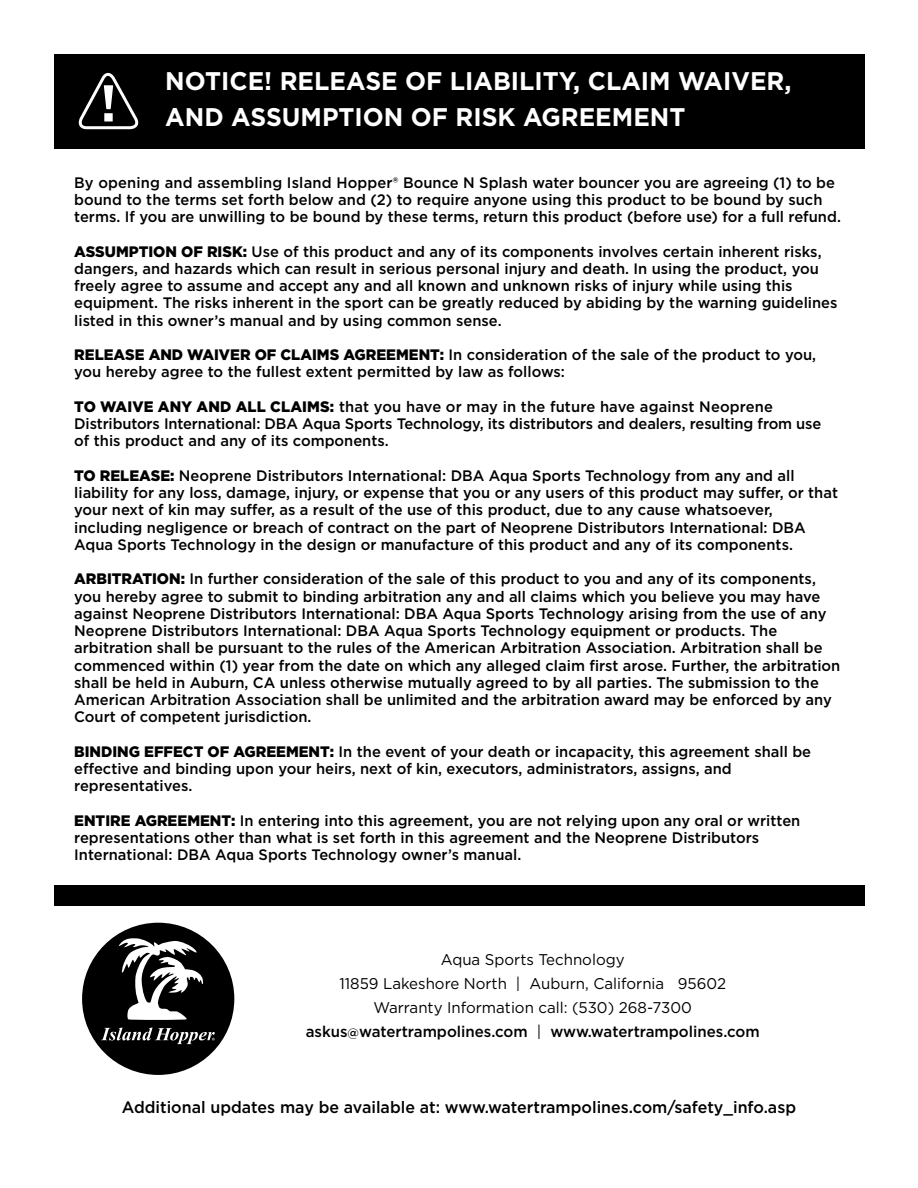
<style>
.page{position:relative;width:918px;height:1188px;background:#fff}
.page>*{position:absolute;margin:0;border:0;box-sizing:border-box;transform-origin:0 0}
.t1{font:700 25.5px/36px "Gotham";color:#fff}
.t2{font:500 16.5px "Gotham";color:#000}
.t3{font:15.45px/24.2px "Gotham";color:#000;text-align:center}
.t4{font:500 15.15px/17.2px "Gotham";color:#000}
.s1{font-weight:900}
.s2{font-weight:500}
.s3{font-weight:500;font-size:12px}
</style>
<div class="page">
<div style="left:54px;top:54px;width:810px;height:94px;background:#000"></div>
<svg style="left:78px;top:72px;width:61px;height:58px"></svg>
<div style="left:54px;top:885px;width:810px;height:20px;background:#000"></div>
<svg style="left:82px;top:923px;width:152px;height:152px"></svg>
<h1 class="t1" style="left:165px;top:65px;width:628px">NOTICE! RELEASE OF LIABILITY, CLAIM WAIVER,<br>AND ASSUMPTION OF RISK AGREEMENT</h1>
<p class="t4" style="left:74px;top:174px;width:768px">By opening and assembling Island Hopper® Bounce N Splash water bouncer you are agreeing (1) to be bound to the terms set forth below and (2) to require anyone using this product to be bound by such terms. If you are unwilling to be bound by these terms, return this product (before use) for a full refund.</p>
<p class="t4" style="left:74px;top:242px;width:765px"><span class="s1">ASSUMPTION OF RISK:</span> Use of this product and any of its components involves certain inherent risks, dangers, and hazards which can result in serious personal injury and death. In using the product, you freely agree to assume and accept any and all known and unknown risks of injury while using this equipment. The risks inherent in the sport can be greatly reduced by abiding by the warning guidelines listed in this owner’s manual and by using common sense.</p>
<p class="t4" style="left:74px;top:347px;width:743px"><span class="s1">RELEASE AND WAIVER OF CLAIMS AGREEMENT:</span> In consideration of the sale of the product to you, you hereby agree to the fullest extent permitted by law as follows:</p>
<p class="t4" style="left:74px;top:399px;width:749px"><span class="s1">TO WAIVE ANY AND ALL CLAIMS:</span> that you have or may in the future have against Neoprene<br>Distributors International: DBA Aqua Sports Technology, its distributors and dealers, resulting from use of this product and any of its components.</p>
<p class="t4" style="left:74px;top:467px;width:765px"><span class="s1">TO RELEASE:</span> Neoprene Distributors International: DBA Aqua Sports Technology from any and all liability for any loss, damage, injury, or expense that you or any users of this product may suffer, or that your next of kin may suffer, as a result of the use of this product, due to any cause whatsoever, including negligence or breach of contract on the part of Neoprene Distributors International: DBA Aqua Sports Technology in the design or manufacture of this product and any of its components.</p>
<p class="t4" style="left:74px;top:571px;width:768px"><span class="s1">ARBITRATION:</span> In further consideration of the sale of this product to you and any of its components, you hereby agree to submit to binding arbitration any and all claims which you believe you may have against Neoprene Distributors International: DBA Aqua Sports Technology arising from the use of any Neoprene Distributors International: DBA Aqua Sports Technology equipment or products. The arbitration shall be pursuant to the rules of the American Arbitration Association. Arbitration shall be commenced within (1) year from the date on which any alleged claim first arose. Further, the arbitration shall be held in Auburn, CA unless otherwise mutually agreed to by all parties. The submission to the American Arbitration Association shall be unlimited and the arbitration award may be enforced by any Court of competent jurisdiction.</p>
<p class="t4" style="left:74px;top:744px;width:738px"><span class="s1">BINDING EFFECT OF AGREEMENT:</span> In the event of your death or incapacity, this agreement shall be effective and binding upon your heirs, next of kin, executors, administrators, assigns, and representatives.</p>
<p class="t4" style="left:74px;top:813px;width:728px"><span class="s1">ENTIRE AGREEMENT:</span> In entering into this agreement, you are not relying upon any oral or written representations other than what is set forth in this agreement and the Neoprene Distributors<br>International: DBA Aqua Sports Technology owner’s manual.</p>
<p class="t3" style="left:306px;top:948px;width:455px">Aqua Sports Technology<br>11859 Lakeshore North | Auburn, California 95602<br>Warranty Information call: (530) 268-7300 <span class="s2">askus</span><span class="s3">@</span><span class="s2">watertrampolines.com</span> | <span class="s2">www.watertrampolines.com</span></p>
<p class="t2" style="left:122px;top:1099px;width:676px">Additional updates may be available at: www.watertrampolines.com/safety_info.asp</p>
</div>
